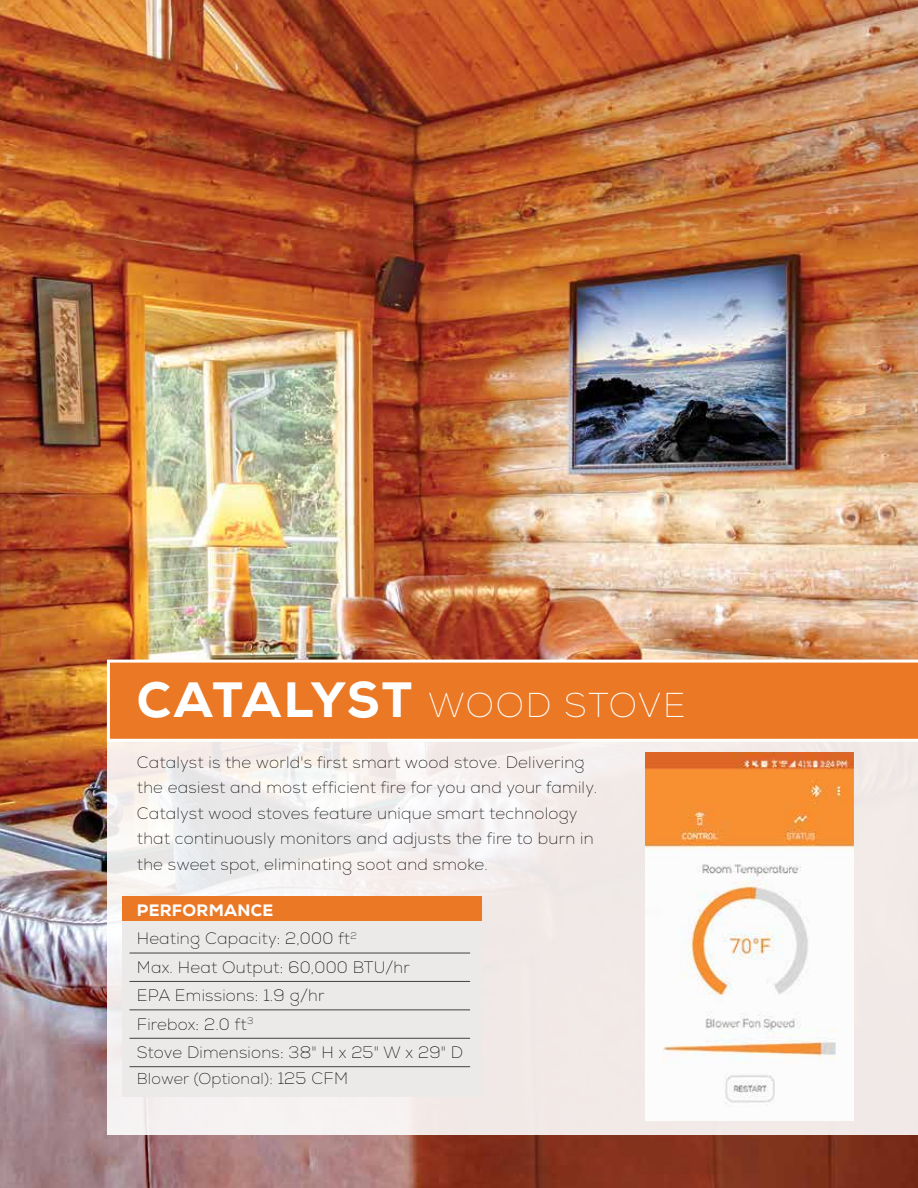
<style>
.page{position:relative;width:918px;height:1188px;background:#fff}
.page>*{position:absolute;margin:0;border:0;box-sizing:border-box;transform-origin:0 0}
.t1{font:100 34.5px "Nexa";letter-spacing:.045em;color:#fff}
.t2{font:100 16.5px/28.5px "Nexa";letter-spacing:.015em;color:#000}
.t3{font:100 15.75px "Nexa";letter-spacing:.015em;color:#000}
.s1{font-weight:800;font-size:49.5px}
.s2{font-weight:800;color:#fff}
.s3{font-size:16.5px}
</style>
<div class="page">
<img style="left:0;top:0;width:918px;height:1188px">
<div style="left:107px;top:733px;width:811px;height:401px;background:linear-gradient(to right,#f3f1f1,#f2e9e6)"></div>
<div style="left:122px;top:921px;width:360px;height:176px;background:#ebeae9"></div>
<div style="left:122px;top:896px;width:360px;height:25px;background:#ea7825"></div>
<hr style="left:130px;top:981px;width:340px;height:1px;background:#434043">
<hr style="left:130px;top:1038px;width:340px;height:1px;background:#434043">
<hr style="left:130px;top:1066px;width:340px;height:1px;background:#434043">
<hr style="left:130px;top:953px;width:340px;height:1px;background:#434043">
<hr style="left:130px;top:1010px;width:340px;height:1px;background:#434043">
<svg style="left:107px;top:660px;width:811px;height:82px;background:#eb8135"></svg>
<img style="left:646px;top:753px;width:208px;height:367px">
<h1 class="t1" style="left:137px;top:684px;width:550px"><span class="s1">CATALYST</span> WOOD STOVE</h1>
<p class="t2" style="left:137px;top:750px;width:462px;line-height:25.5px">Catalyst is the world's first smart wood stove. Delivering the easiest and most efficient fire for you and your family.<br>Catalyst wood stoves feature unique smart technology that continuously monitors and adjusts the fire to burn in the sweet spot, eliminating soot and smoke.</p>
<p class="t2" style="left:137px;top:896px;width:328px"><span class="s2">PERFORMANCE<br></span>Heating Capacity: 2,000 ft<sup>2<br></sup>Max. Heat Output: 60,000 BTU/hr<br>EPA Emissions: 1.9 g/hr<br>Firebox: 2.0 ft<sup>3<br></sup>Stove Dimensions: 38" H x 25" W x 29" D</p>
<p class="t3" style="left:137px;top:1069px;width:213px">Blower (Optional): <span class="s3">125 CFM</span></p>
</div>
